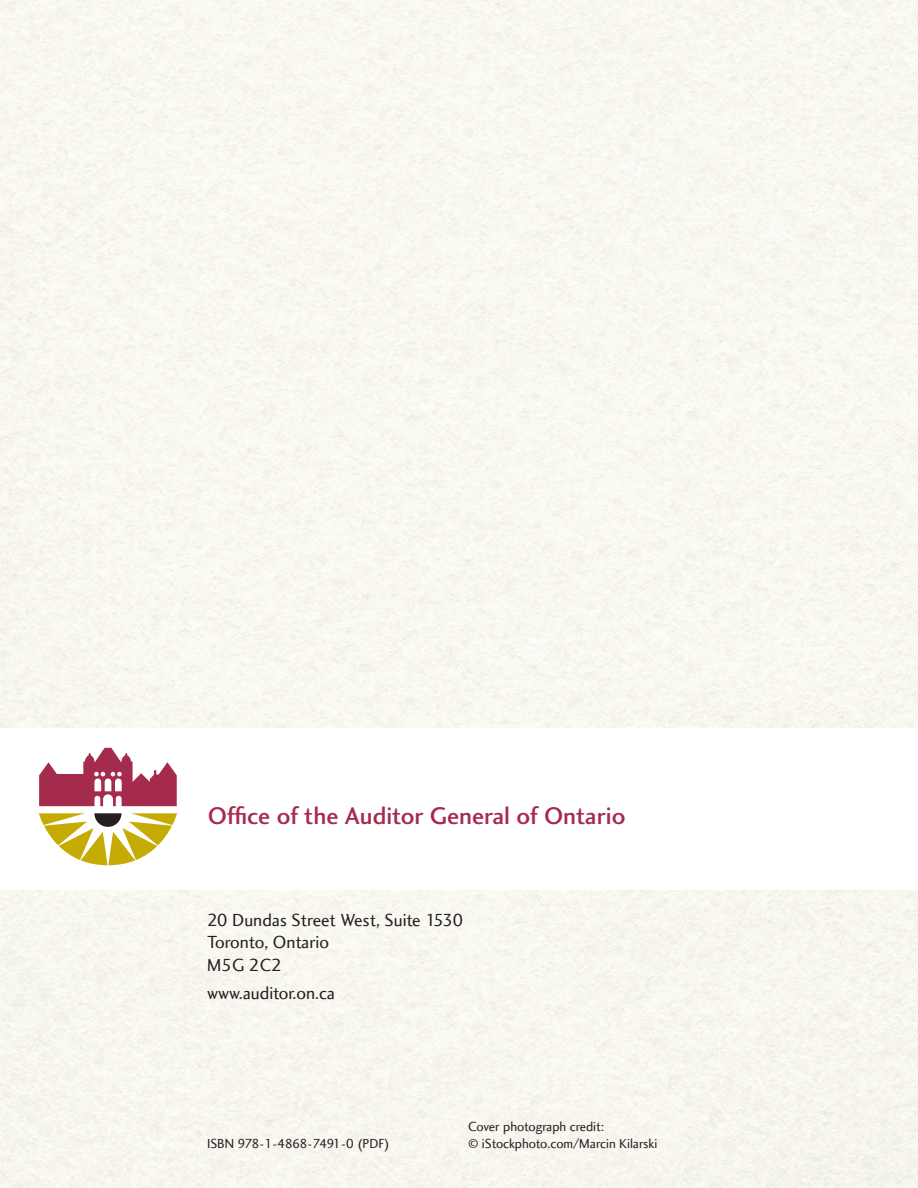
<style>
.page{position:relative;width:918px;height:1188px;background:#f9f8f0}
.page>*{position:absolute;margin:0;border:0;box-sizing:border-box;transform-origin:0 0}
.t1{font:24.9px "Charlotte Sans Medium Plain";color:#a52b4c}
.t2{font:18px/22.5px "Charlotte Sans Book Plain";color:#231f20}
.ISSN_ISBN{font:13.5px/16.2px "Charlotte Sans Book Plain";color:#231f20}
.ISSN_ISBN-2{font:13.5px "Charlotte Sans Book Plain";letter-spacing:-.06em;color:#231f20}
</style>
<div class="page">
<div style="left:0;top:728px;width:918px;height:162px;background:#fff"></div>
<svg style="left:39px;top:748px;width:138px;height:58px"></svg>
<svg style="left:39px;top:813px;width:138px;height:52px"></svg>
<h1 class="t1" style="left:208px;top:799px;width:419px">Office of the Auditor General of Ontario</h1>
<p class="t2" style="left:207px;top:909px;width:258px">20 Dundas Street West, Suite 1530<br>Toronto, Ontario<br>M5G 2C2</p>
<p class="t2" style="left:207px;top:982px;width:130px">www.auditor.on.ca</p>
<p class="ISSN_ISBN-2" style="left:207px;top:1135px;width:184px">ISBN 978-1-4868-7491-0 (PDF)</p>
<p class="ISSN_ISBN" style="left:468px;top:1119px;width:191px">Cover photograph credit:<br>© iStockphoto.com/Marcin Kilarski</p>
</div>
